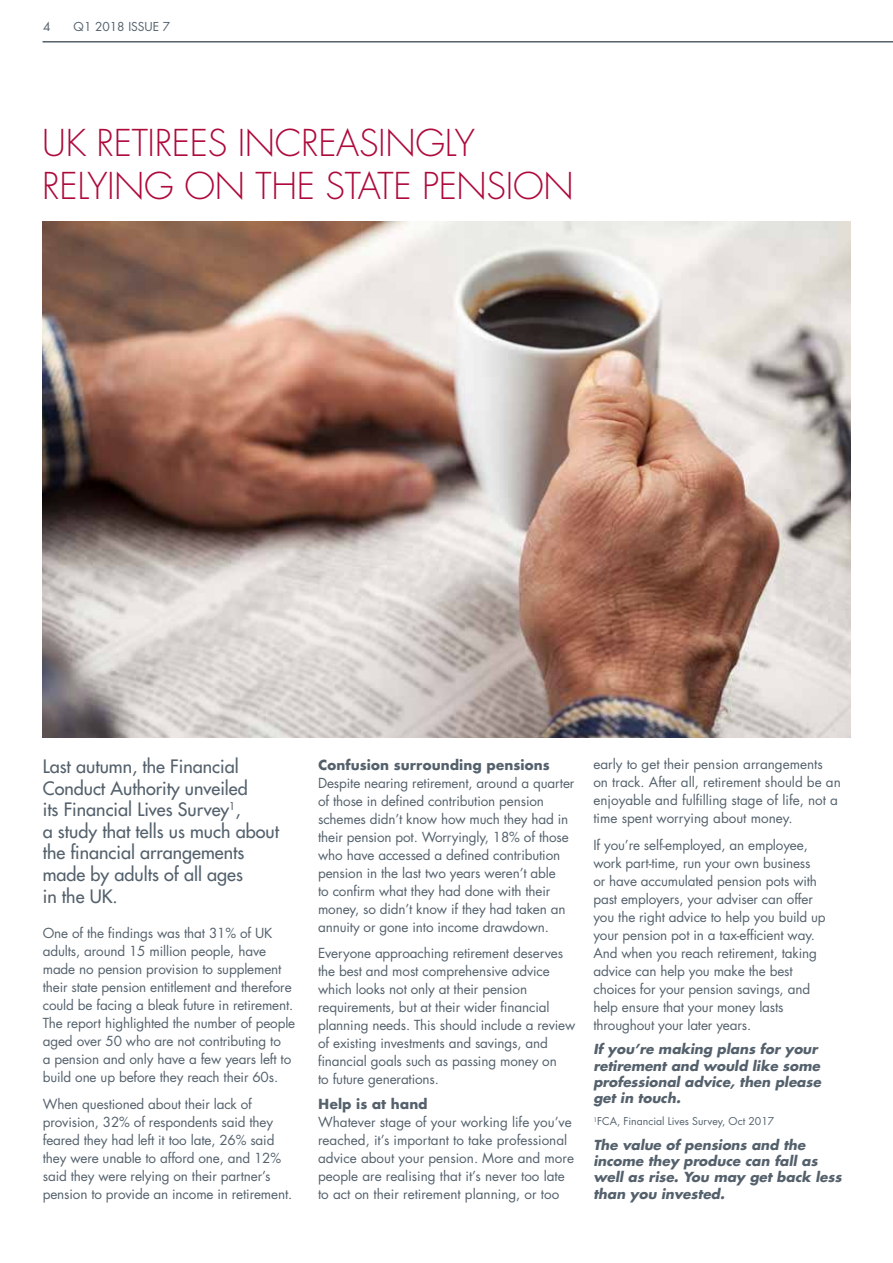
<style>
.page{position:relative;width:893px;height:1263px;background:#fff}
.page>*{position:absolute;margin:0;border:0;box-sizing:border-box;transform-origin:0 0}
.t1{font:300 36px/43.2px "Futura LT";letter-spacing:-.01em;color:#ae0a3b}
.t2{font:18px/21.6px "Futura";color:#54616c}
.t3{font:13.5px/18px "Futura";letter-spacing:-.01em;color:#54616c}
.t4{font:italic 700 13.5px/16.2px "Futura";color:#54616c}
.t5{font:700 13.5px "Futura";color:#54616c}
.t6{font:12px "Futura";color:#54616c}
.t7{font:10.5px "Futura";color:#54616c}
</style>
<div class="page">
<hr style="left:43px;top:41px;width:850px;height:2px;background:#54616c">
<img style="left:43px;top:222px;width:807px;height:516px">
<p class="t6" style="left:43px;top:18px;width:9px">4</p>
<p class="t6" style="left:74px;top:18px;width:98px">Q1 2018 ISSUE 7</p>
<h1 class="t1" style="left:42px;top:122px;width:533px">UK RETIREES INCREASINGLY<br>RELYING ON THE STATE PENSION</h1>
<h2 class="t2" style="left:43px;top:755px;width:238px">Last autumn, the Financial<br>Conduct Authority unveiled<br>its Financial Lives Survey<sup>1</sup>,<br>a study that tells us much about the financial arrangements made by adults of all ages<br>in the UK.</h2>
<p class="t3" style="left:43px;top:923px;width:254px">One of the findings was that 31% of UK adults, around 15 million people, have made no pension provision to supplement their state pension entitlement and therefore could be facing a bleak future in retirement.<br>The report highlighted the number of people aged over 50 who are not contributing to<br>a pension and only have a few years left to build one up before they reach their 60s.</p>
<p class="t3" style="left:43px;top:1094px;width:251px">When questioned about their lack of provision, 32% of respondents said they feared they had left it too late, 26% said they were unable to afford one, and 12% said they were relying on their partner’s pension to provide an income in retirement.</p>
<p class="t5" style="left:318px;top:755px;width:233px">Confusion surrounding pensions</p>
<p class="t3" style="left:318px;top:773px;width:258px">Despite nearing retirement, around a quarter of those in defined contribution pension schemes didn’t know how much they had in their pension pot. Worryingly, 18% of those who have accessed a defined contribution pension in the last two years weren’t able<br>to confirm what they had done with their money, so didn’t know if they had taken an annuity or gone into income drawdown.</p>
<p class="t3" style="left:318px;top:944px;width:259px">Everyone approaching retirement deserves the best and most comprehensive advice which looks not only at their pension requirements, but at their wider financial planning needs. This should include a review of existing investments and savings, and financial goals such as passing money on<br>to future generations.</p>
<p class="t5" style="left:318px;top:1094px;width:111px">Help is at hand</p>
<p class="t3" style="left:318px;top:1112px;width:257px">Whatever stage of your working life you’ve reached, it’s important to take professional advice about your pension. More and more people are realising that it’s never too late to act on their retirement planning, or too</p>
<p class="t3" style="left:593px;top:755px;width:249px">early to get their pension arrangements on track. After all, retirement should be an enjoyable and fulfilling stage of life, not a time spent worrying about money.</p>
<p class="t3" style="left:593px;top:835px;width:234px">If you’re self-employed, an employee, work part-time, run your own business or have accumulated pension pots with past employers, your adviser can offer you the right advice to help you build up your pension pot in a tax-efficient way.<br>And when you reach retirement, taking advice can help you make the best choices for your pension savings, and help ensure that your money lasts throughout your later years.</p>
<p class="t4" style="left:593px;top:1041px;width:229px">If you’re making plans for your retirement and would like some professional advice, then please get in touch.</p>
<p class="t7" style="left:593px;top:1114px;width:182px"><sup>1</sup>FCA, Financial Lives Survey, Oct 2017</p>
<p class="t4" style="left:593px;top:1136px;width:250px">The value of pensions and the income they produce can fall as well as rise. You may get back less than you invested.</p>
</div>
